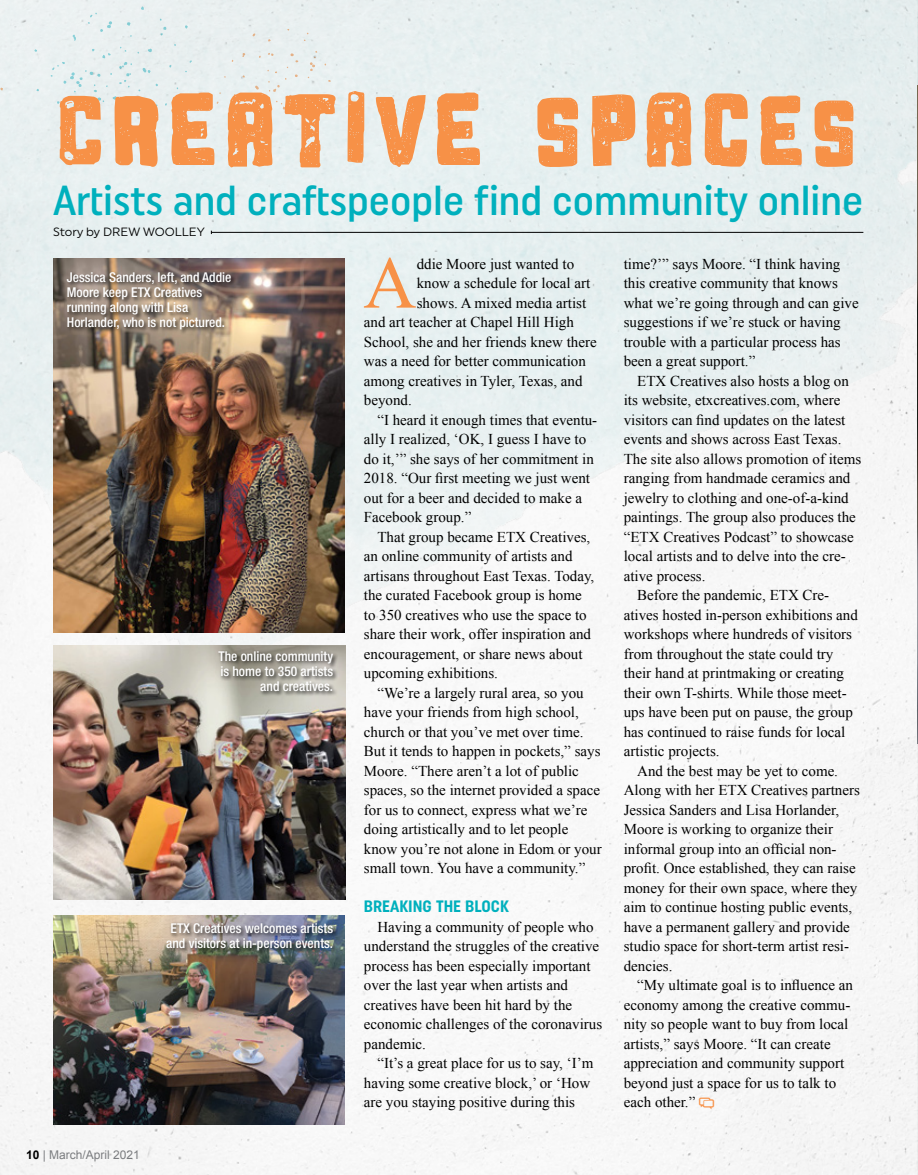
<style>
.page{position:relative;width:918px;height:1175px;background:#fff}
.page>*{position:absolute;margin:0;border:0;box-sizing:border-box;transform-origin:0 0}
.t1{font:109.35px "Ballers Delight";color:#f79147}
.t2{font:73.95px "Times New Roman";color:#f79147}
.t3{font:500 42px "Uniform Condensed";color:#00b0bd}
.t4{font:700 16.5px "Uniform Condensed";color:#00b0bd}
.t5{font:15px/19.5px "Times New Roman";color:#000}
.t6{font:500 condensed 13.5px/15px "Helvetica Neue LT Std";color:#fff}
.t7{font:12px "Arial";color:#808285}
.t8{font:12px "Uniform";color:#000}
.s1{font-size:104.7px}
.s2{font-weight:700;color:#000}
</style>
<div class="page">
<img style="left:0;top:762px;width:918px;height:412px">
<img style="left:0;top:0;width:918px;height:762px">
<hr style="left:211px;top:232px;width:652px;height:1px;background:#000">
<img style="left:53px;top:915px;width:292px;height:209px">
<img style="left:53px;top:259px;width:292px;height:373px">
<img style="left:53px;top:645px;width:292px;height:254px">
<img style="left:917px;top:85px;width:1px;height:658px">
<div style="left:66px;top:271px;width:170px;height:64px;background:#000;opacity:.75"></div>
<div style="left:218px;top:649px;width:120px;height:47px;background:#000;opacity:.75"></div>
<div style="left:165px;top:921px;width:173px;height:35px;background:#000;opacity:.75"></div>
<svg style="left:699px;top:1097px;width:15px;height:12px"></svg>
<h1 class="t1" style="left:53px;top:66px;width:808px">CREATIVE SPAC<span class="s1">ES</span></h1>
<h3 class="t3" style="left:53px;top:175px;width:811px">Artists and craftspeople find community online</h3>
<p class="t8" style="left:53px;top:224px;width:153px">Story by DREW WOOLLEY</p>
<h2 class="t2" style="left:363px;top:233px;width:55px">A</h2>
<p class="t5" style="left:417px;top:254px;width:159px">ddie Moore just wanted to</p>
<p class="t5" style="left:624px;top:254px;width:236px">time?’” says Moore. “I think having this creative community that knows what we’re going through and can give suggestions if we’re stuck or having trouble with a particular process has been a great support.”</p>
<p class="t5" style="left:637px;top:370px;width:213px">ETX Creatives also hosts a blog on</p>
<p class="t5" style="left:624px;top:390px;width:218px">its website, etxcreatives.com, where</p>
<p class="t5" style="left:624px;top:409px;width:223px">visitors can find updates on the latest</p>
<p class="t5" style="left:624px;top:429px;width:219px">events and shows across East Texas.</p>
<p class="t5" style="left:624px;top:448px;width:239px">The site also allows promotion of items</p>
<p class="t5" style="left:624px;top:468px;width:228px">ranging from handmade ceramics and</p>
<p class="t5" style="left:624px;top:487px;width:226px">jewelry to clothing and one-of-a-kind</p>
<p class="t5" style="left:624px;top:507px;width:234px">paintings. The group also produces the</p>
<p class="t5" style="left:624px;top:526px;width:231px">“ETX Creatives Podcast” to showcase</p>
<p class="t5" style="left:624px;top:546px;width:223px">local artists and to delve into the cre-</p>
<p class="t5" style="left:624px;top:565px;width:83px">ative process.</p>
<p class="t5" style="left:637px;top:585px;width:193px">Before the pandemic, ETX Cre-</p>
<p class="t5" style="left:624px;top:604px;width:236px">atives hosted in-person exhibitions and</p>
<p class="t5" style="left:624px;top:624px;width:230px">workshops where hundreds of visitors</p>
<p class="t5" style="left:624px;top:643px;width:211px">from throughout the state could try</p>
<p class="t5" style="left:624px;top:663px;width:222px">their hand at printmaking or creating</p>
<p class="t5" style="left:624px;top:682px;width:225px">their own T-shirts. While those meet-</p>
<p class="t5" style="left:624px;top:702px;width:231px">ups have been put on pause, the group</p>
<p class="t5" style="left:624px;top:721px;width:223px">has continued to raise funds for local</p>
<p class="t5" style="left:624px;top:741px;width:97px">artistic projects.</p>
<p class="t5" style="left:637px;top:760px;width:202px">And the best may be yet to come.</p>
<p class="t5" style="left:624px;top:780px;width:238px">Along with her ETX Creatives partners</p>
<p class="t5" style="left:624px;top:799px;width:217px">Jessica Sanders and Lisa Horlander,</p>
<p class="t5" style="left:624px;top:819px;width:211px">Moore is working to organize their</p>
<p class="t5" style="left:624px;top:838px;width:214px">informal group into an official non-</p>
<p class="t5" style="left:624px;top:858px;width:234px">profit. Once established, they can raise</p>
<p class="t5" style="left:624px;top:877px;width:235px">money for their own space, where they</p>
<p class="t5" style="left:624px;top:897px;width:230px">aim to continue hosting public events,</p>
<p class="t5" style="left:624px;top:916px;width:228px">have a permanent gallery and provide</p>
<p class="t5" style="left:624px;top:936px;width:227px">studio space for short-term artist resi-</p>
<p class="t5" style="left:624px;top:955px;width:50px">dencies.</p>
<p class="t5" style="left:637px;top:975px;width:217px">“My ultimate goal is to influence an</p>
<p class="t5" style="left:624px;top:994px;width:228px">economy among the creative commu-</p>
<p class="t5" style="left:624px;top:1014px;width:226px">nity so people want to buy from local</p>
<p class="t5" style="left:624px;top:1033px;width:209px">artists,” says Moore. “It can create</p>
<p class="t5" style="left:624px;top:1053px;width:222px">appreciation and community support</p>
<p class="t5" style="left:624px;top:1072px;width:214px">beyond just a space for us to talk to</p>
<p class="t5" style="left:624px;top:1092px;width:73px">each other.”</p>
<p class="t6" style="left:67px;top:270px;width:166px">Jessica Sanders, left, and Addie<br>Moore keep ETX Creatives running along with Lisa<br>Horlander, who is not pictured.</p>
<p class="t5" style="left:417px;top:273px;width:175px">know a schedule for local art</p>
<p class="t5" style="left:417px;top:293px;width:171px">shows. A mixed media artist</p>
<p class="t5" style="left:364px;top:312px;width:211px">and art teacher at Chapel Hill High</p>
<p class="t5" style="left:364px;top:332px;width:234px">School, she and her friends knew there</p>
<p class="t5" style="left:364px;top:351px;width:224px">was a need for better communication</p>
<p class="t5" style="left:364px;top:371px;width:220px">among creatives in Tyler, Texas, and</p>
<p class="t5" style="left:364px;top:390px;width:49px">beyond.</p>
<p class="t5" style="left:377px;top:410px;width:221px">“I heard it enough times that eventu-</p>
<p class="t5" style="left:364px;top:429px;width:224px">ally I realized, ‘OK, I guess I have to</p>
<p class="t5" style="left:364px;top:449px;width:231px">do it,’” she says of her commitment in</p>
<p class="t5" style="left:364px;top:468px;width:228px">2018. “Our first meeting we just went</p>
<p class="t5" style="left:364px;top:488px;width:220px">out for a beer and decided to make a</p>
<p class="t5" style="left:364px;top:507px;width:109px">Facebook group.”</p>
<p class="t5" style="left:377px;top:527px;width:214px">That group became ETX Creatives,</p>
<p class="t5" style="left:364px;top:546px;width:210px">an online community of artists and</p>
<p class="t5" style="left:364px;top:566px;width:232px">artisans throughout East Texas. Today,</p>
<p class="t5" style="left:364px;top:585px;width:219px">the curated Facebook group is home</p>
<p class="t5" style="left:364px;top:604px;width:224px">to 350 creatives who use the space to</p>
<p class="t5" style="left:364px;top:624px;width:229px">share their work, offer inspiration and</p>
<p class="t5" style="left:364px;top:643px;width:220px">encouragement, or share news about</p>
<p class="t5" style="left:364px;top:663px;width:136px">upcoming exhibitions.</p>
<p class="t5" style="left:377px;top:682px;width:208px">“We’re a largely rural area, so you</p>
<p class="t5" style="left:364px;top:702px;width:216px">have your friends from high school,</p>
<p class="t5" style="left:364px;top:721px;width:221px">church or that you’ve met over time.</p>
<p class="t5" style="left:364px;top:741px;width:238px">But it tends to happen in pockets,” says</p>
<p class="t5" style="left:364px;top:760px;width:217px">Moore. “There aren’t a lot of public</p>
<p class="t5" style="left:364px;top:780px;width:238px">spaces, so the internet provided a space</p>
<p class="t5" style="left:364px;top:799px;width:225px">for us to connect, express what we’re</p>
<p class="t5" style="left:364px;top:819px;width:206px">doing artistically and to let people</p>
<p class="t5" style="left:364px;top:838px;width:239px">know you’re not alone in Edom or your</p>
<p class="t5" style="left:364px;top:858px;width:223px">small town. You have a community.”</p>
<p class="t4" style="left:364px;top:896px;width:147px">BREAKING THE BLOCK</p>
<p class="t5" style="left:364px;top:917px;width:240px;text-indent:14px">Having a community of people who understand the struggles of the creative process has been especially important over the last year when artists and creatives have been hit hard by the economic challenges of the coronavirus pandemic.</p>
<p class="t5" style="left:364px;top:1053px;width:231px;text-indent:14px">“It’s a great place for us to say, ‘I’m having some creative block,’ or ‘How are you staying positive during this</p>
<p class="t6" style="left:218px;top:648px;width:116px;text-align:right">The online community is home to 350 artists and creatives.</p>
<p class="t6" style="left:166px;top:920px;width:168px;text-align:center">ETX Creatives welcomes artists and visitors at in-person events.</p>
<p class="t7" style="left:26px;top:1146px;width:115px"><span class="s2">10</span> | March/April 2021</p>
</div>
